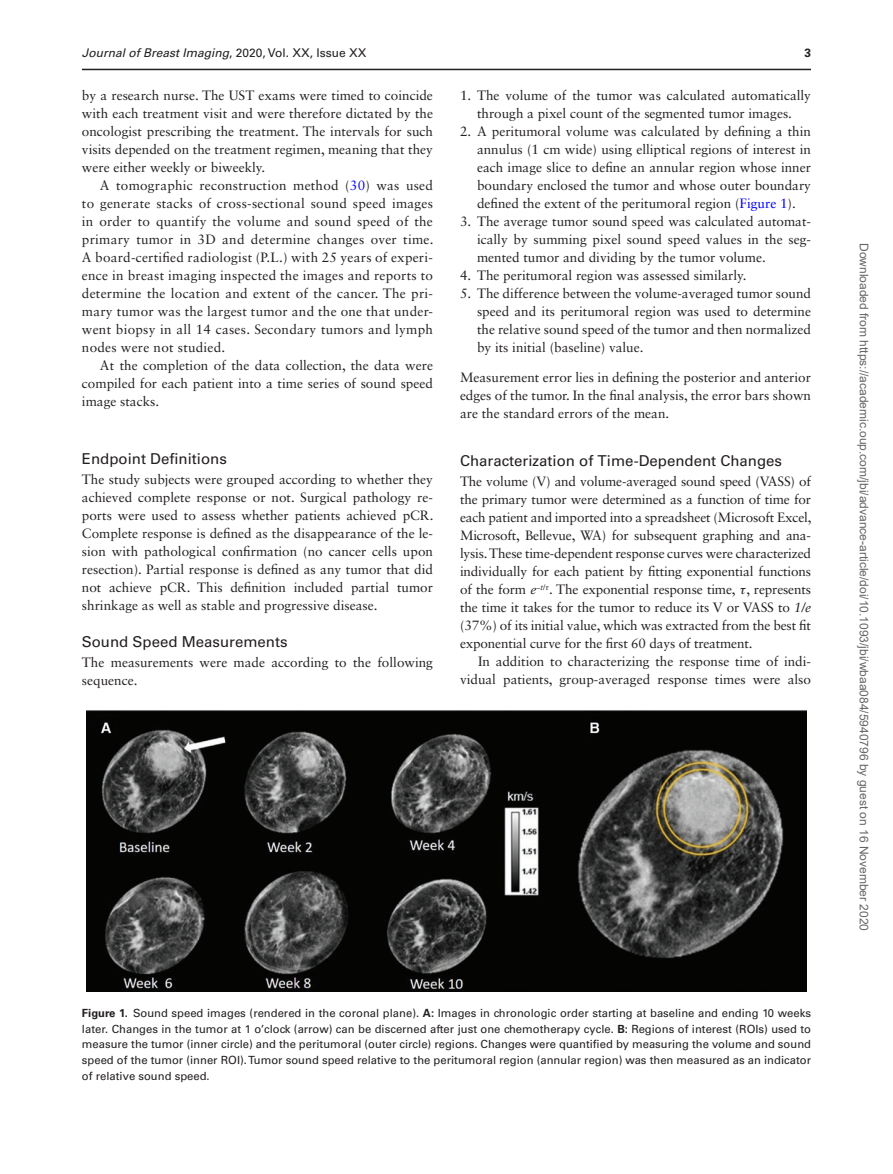
<style>
.page{position:relative;width:893px;height:1174px;background:#fff}
.page>*{position:absolute;margin:0;border:0;box-sizing:border-box;transform-origin:0 0}
.t1{font:15px "Univers LT Std";color:#231f20}
.t2{font:13.5px/18px "Sabon LT Std";color:#231f20;text-align:justify}
.t3{font:12px "Arial";color:#666}
.t4{font:italic 12px "Univers LT Std";color:#231f20}
.t5{font:700 12px "Univers LT Std";color:#231f20}
.t6{font:11.25px/15.8px "Univers LT Std";color:#231f20;text-align:justify}
.s1{font-style:normal}
.s2{color:#00f}
.s3{font-style:italic}
.s4{font-family:"Gandhari Unicode";font-style:italic}
.s5{font-weight:700}
</style>
<div class="page">
<hr style="left:82px;top:69px;width:729px;height:1px;background:#231f20">
<img style="left:86px;top:711px;width:720px;height:280px">
<p class="t4" style="left:82px;top:45px;width:286px">Journal of Breast Imaging<span class="s1">, 2020, Vol. XX, Issue XX</span></p>
<p class="t5" style="left:804px;top:45px;width:8px">3</p>
<p class="t2" style="left:82px;top:86px;width:353px">by a research nurse. The UST exams were timed to coincide with each treatment visit and were therefore dictated by the oncologist prescribing the treatment. The intervals for such visits depended on the treatment regimen, meaning that they were either weekly or biweekly.</p>
<p class="t2" style="left:82px;top:176px;width:353px;text-indent:18px">A tomographic reconstruction method (<span class="s2">30</span>) was used to generate stacks of cross-sectional sound speed images in order to quantify the volume and sound speed of the primary tumor in 3D and determine changes over time.<br>A board-certified radiologist (P.L.) with 25 years of experi&shy;ence in breast imaging inspected the images and reports to determine the location and extent of the cancer. The pri&shy;mary tumor was the largest tumor and the one that under&shy;went biopsy in all 14 cases. Secondary tumors and lymph nodes were not studied.</p>
<p class="t2" style="left:82px;top:356px;width:353px;text-indent:18px">At the completion of the data collection, the data were compiled for each patient into a time series of sound speed image stacks.</p>
<p class="t2" style="left:460px;top:86px;width:352px;text-align:center">1. The volume of the tumor was calculated automatically through a pixel count of the segmented tumor images.</p>
<p class="t2" style="left:477px;top:122px;width:336px;text-indent:-17px">2. A peritumoral volume was calculated by defining a thin annulus (1 cm wide) using elliptical regions of interest in each image slice to define an annular region whose inner boundary enclosed the tumor and whose outer boundary defined the extent of the peritumoral region (<span class="s2">Figure 1</span>).</p>
<p class="t2" style="left:477px;top:212px;width:336px;text-indent:-17px">3. The average tumor sound speed was calculated automat&shy;ically by summing pixel sound speed values in the seg&shy;mented tumor and dividing by the tumor volume.</p>
<p class="t2" style="left:460px;top:266px;width:288px">4. The peritumoral region was assessed similarly.</p>
<p class="t2" style="left:477px;top:284px;width:336px;text-indent:-17px">5. The difference between the volume-averaged tumor sound speed and its peritumoral region was used to determine the relative sound speed of the tumor and then normalized by its initial (baseline) value.</p>
<p class="t2" style="left:460px;top:368px;width:353px">Measurement error lies in defining the posterior and anterior edges of the tumor. In the final analysis, the error bars shown are the standard errors of the mean.</p>
<p class="t1" style="left:460px;top:452px;width:324px">Characterization of Time-Dependent Changes</p>
<p class="t2" style="left:460px;top:472px;width:353px">The volume (V) and volume-averaged sound speed (VASS) of the primary tumor were determined as a function of time for each patient and imported into a spreadsheet (Microsoft Excel, Microsoft, Bellevue, WA) for subsequent graphing and ana&shy;lysis. These time-dependent response curves were characterized individually for each patient by fitting exponential functions of the form <span class="s3">e</span><sup>−</sup><sup>t</sup><sup>/</sup><sup>τ</sup>. The exponential response time, <span class="s4">τ</span>, represents the time it takes for the tumor to reduce its V or VASS to <span class="s3">1/e </span>(37%) of its initial value, which was extracted from the best fit exponential curve for the first 60 days of treatment.</p>
<p class="t2" style="left:460px;top:652px;width:353px;text-align:right">In addition to characterizing the response time of indi&shy;vidual patients, group-averaged response times were also</p>
<p class="t1" style="left:82px;top:450px;width:146px">Endpoint Definitions</p>
<p class="t2" style="left:82px;top:470px;width:353px">The study subjects were grouped according to whether they achieved complete response or not. Surgical pathology re&shy;ports were used to assess whether patients achieved pCR.<br>Complete response is defined as the disappearance of the le&shy;sion with pathological confirmation (no cancer cells upon resection). Partial response is defined as any tumor that did not achieve pCR. This definition included partial tumor shrinkage as well as stable and progressive disease.</p>
<p class="t1" style="left:82px;top:633px;width:207px">Sound Speed Measurements</p>
<p class="t2" style="left:82px;top:653px;width:353px">The measurements were made according to the following sequence.</p>
<p class="t6" style="left:82px;top:1005px;width:731px"><span class="s5">Figure 1.</span> Sound speed images (rendered in the coronal plane). <span class="s5">A:</span> Images in chronologic order starting at baseline and ending 10 weeks later. Changes in the tumor at 1 o’clock (arrow) can be discerned after just one chemotherapy cycle. <span class="s5">B:</span> Regions of interest (ROIs) used to measure the tumor (inner circle) and the peritumoral (outer circle) regions. Changes were quantified by measuring the volume and sound speed of the tumor (inner ROI). Tumor sound speed relative to the peritumoral region (annular region) was then measured as an indicator of relative sound speed.</p>
<p class="t3" style="left:868px;top:243px;width:690px;rotate:90deg">Downloaded from https://academic.oup.com/jbi/advance-article/doi/10.1093/jbi/wbaa084/5940796 by guest on 16 November 2020</p>
</div>
